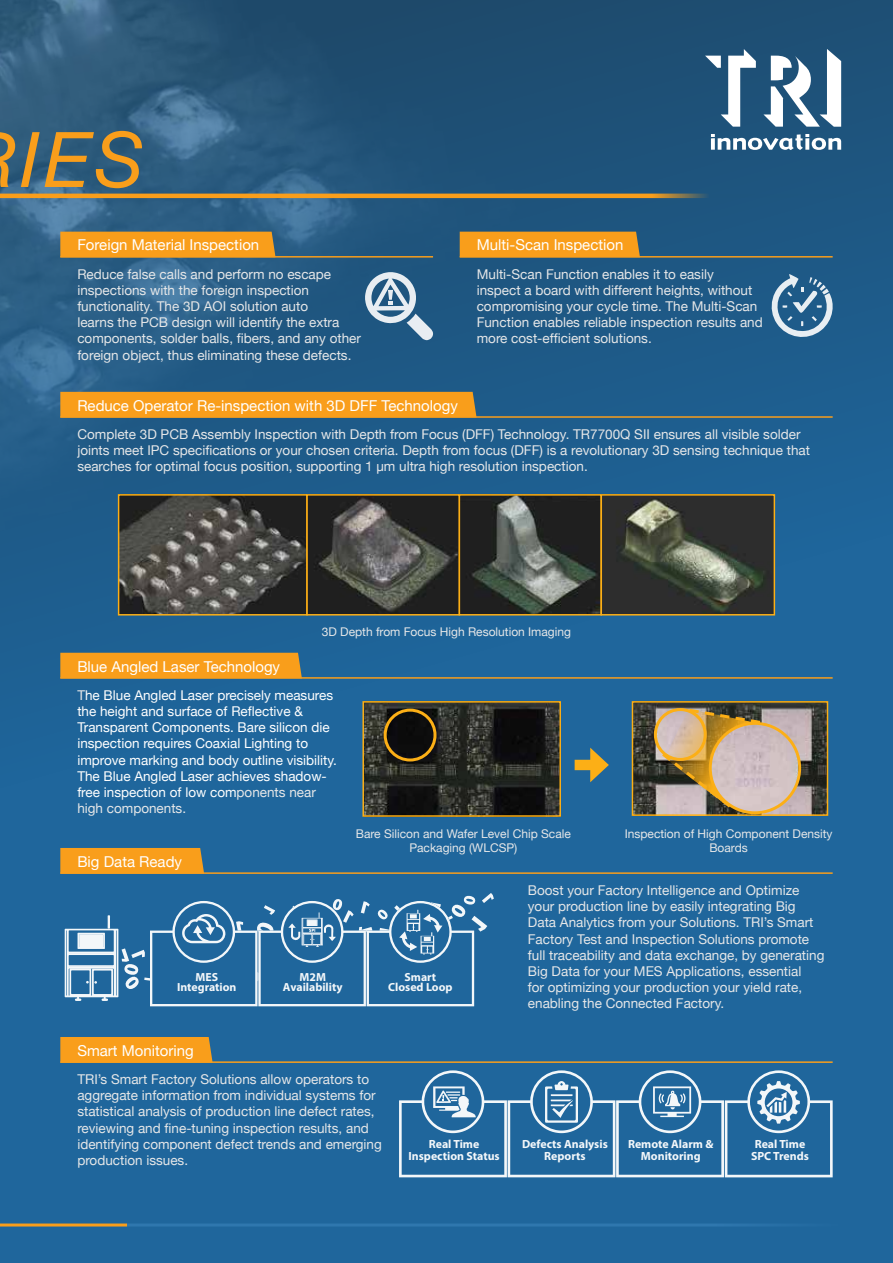
<style>
.page{position:relative;width:893px;height:1263px;background:#fff}
.page>*{position:absolute;margin:0;border:0;box-sizing:border-box;transform-origin:0 0}
.t1{font:italic 76.8px "Helvetica Neue";color:#f99e1b}
.t2{font:15px "Helvetica Neue";color:#fff}
.t3{font:13.5px/16.2px "Helvetica Neue";color:#e6e7e8}
.t4{font:13.5px/16.2px "Helvetica Neue";color:#fff}
.t5{font:12px/14.4px "Helvetica Neue";color:#e6e7e8;text-align:center}
.t6{font:700 11.85px/11.9px "Myriad Pro";color:#fff;text-align:center}
.t7{font:700 11.7px/10.5px "Myriad Pro";color:#fff;text-align:center}
.s1{color:#e6e7e8}
</style>
<div class="page">
<img style="left:0;top:0;width:893px;height:1263px">
<svg style="left:711px;top:134px;width:130px;height:16px"></svg>
<svg style="left:705px;top:49px;width:51px;height:78px"></svg>
<svg style="left:763px;top:49px;width:78px;height:78px"></svg>
<hr style="left:60px;top:256px;width:373px;height:2px;background:#f99e1b">
<div style="left:60px;top:232px;width:216px;height:25px;background:#f99e1b"></div>
<hr style="left:460px;top:256px;width:373px;height:2px;background:#f99e1b">
<div style="left:460px;top:232px;width:180px;height:24px;background:#f99e1b"></div>
<hr style="left:60px;top:416px;width:773px;height:2px;background:#f99e1b">
<div style="left:60px;top:392px;width:417px;height:25px;background:#f99e1b"></div>
<hr style="left:60px;top:677px;width:773px;height:2px;background:#f99e1b">
<div style="left:60px;top:653px;width:242px;height:25px;background:#f99e1b"></div>
<hr style="left:60px;top:1061px;width:773px;height:2px;background:#f99e1b">
<div style="left:60px;top:1037px;width:153px;height:26px;background:#f99e1b"></div>
<hr style="left:60px;top:872px;width:773px;height:2px;background:#f99e1b">
<div style="left:60px;top:848px;width:144px;height:26px;background:#f99e1b"></div>
<svg style="left:0;top:194px;width:893px;height:4px;background:#c48c32"></svg>
<hr style="left:127px;top:1223px;width:766px;height:3px;background:#2f77ae">
<hr style="left:0;top:1223px;width:127px;height:3px;background:#f99e1b">
<svg style="left:770px;top:274px;width:64px;height:64px;background:#5683a6"></svg>
<div style="left:575px;top:760px;width:23px;height:10px;background:#fcaf16"></div>
<svg style="left:590px;top:748px;width:19px;height:34px"></svg>
<svg style="left:365px;top:272px;width:68px;height:68px;background:#678ca9"></svg>
<img style="left:365px;top:704px;width:193px;height:110px">
<div style="left:362px;top:701px;width:199px;height:116px;border:2px solid #fcaf16"></div>
<div style="left:384px;top:709px;width:52px;height:52px;border:3px solid #fcaf16;border-radius:50%"></div>
<img style="left:635px;top:704px;width:190px;height:109px">
<div style="left:632px;top:701px;width:196px;height:115px;border:2px solid #fcaf16"></div>
<div style="left:654px;top:708px;width:53px;height:53px;border:3px solid #fcaf16;border-radius:50%"></div>
<img style="left:710px;top:723px;width:90px;height:90px;border-radius:45px">
<div style="left:709px;top:722px;width:92px;height:92px;border:3px solid #fcaf16;border-radius:50%"></div>
<svg style="left:659px;top:707px;width:107px;height:103px;background:#bba284"></svg>
<svg style="left:399px;top:1070px;width:434px;height:107px;background:#3f7caa"></svg>
<svg style="left:65px;top:893px;width:429px;height:113px;background:#3e7ba9"></svg>
<img style="left:121px;top:497px;width:651px;height:115px">
<div style="left:118px;top:494px;width:190px;height:121px;border:2px solid #fcaf16"></div>
<div style="left:306px;top:494px;width:154px;height:121px;border:2px solid #fcaf16"></div>
<div style="left:459px;top:494px;width:143px;height:121px;border:2px solid #fcaf16"></div>
<div style="left:600px;top:494px;width:175px;height:121px;border:2px solid #fcaf16"></div>
<h1 class="t1" style="left:20px;top:113px;width:126px">IES</h1>
<p class="t2" style="left:77px;top:236px;width:183px">Foreign Material Inspection</p>
<p class="t3" style="left:77px;top:266px;width:285px">Reduce false calls and perform no escape inspections with the foreign inspection functionality. The 3D AOI solution auto<br>learns the PCB design will identify the extra components, solder balls, fibers, and any other foreign object, thus eliminating these defects.</p>
<p class="t2" style="left:77px;top:396px;width:382px">Reduce Operator Re-inspection with 3D DFF Technology</p>
<p class="t2" style="left:477px;top:236px;width:148px">Multi-Scan Inspection</p>
<p class="t3" style="left:477px;top:266px;width:288px">Multi-Scan Function enables it to easily<br>inspect a board with different heights, without compromising your cycle time. The Multi-Scan Function enables reliable inspection results and more cost-efficient solutions.</p>
<p class="t3" style="left:77px;top:426px;width:734px">Complete 3D PCB Assembly Inspection with Depth from Focus (DFF) Technology. TR7700Q SII ensures all visible solder joints meet IPC specifications or your chosen criteria. Depth from focus (DFF) is a revolutionary 3D sensing technique that searches for optimal focus position, supporting 1 μm ultra high resolution inspection.</p>
<p class="t5" style="left:322px;top:624px;width:251px">3D Depth from Focus High Resolution Imaging</p>
<p class="t2" style="left:77px;top:657px;width:204px">Blue Angled Laser Technology</p>
<p class="t2" style="left:235px;top:657px;width:10px">n</p>
<p class="t4" style="left:77px;top:687px;width:261px"><span class="s1">T</span>he Blue Angled Laser precisely measures the height and surface of Reflective &amp; Transparent Components. Bare silicon die inspection requires Coaxial Lighting to improve marking and body outline visibility.<br>The Blue Angled Laser achieves shadow&shy;free inspection of low com<span class="s1">ponents near high components.</span></p>
<p class="t2" style="left:77px;top:852px;width:106px">Big Data Ready</p>
<p class="t5" style="left:356px;top:826px;width:217px">Bare Silicon and Wafer Level Chip Scale<br>Packaging (WLCSP)</p>
<p class="t5" style="left:625px;top:826px;width:209px">Inspection of High Component Density<br>Boards</p>
<p class="t7" style="left:177px;top:971px;width:61px">MES<br>Integration</p>
<p class="t7" style="left:388px;top:971px;width:66px">Smart<br>Closed Loop</p>
<p class="t7" style="left:283px;top:971px;width:61px">M2M<br>Availability</p>
<p class="t2" style="left:77px;top:1041px;width:118px">Smart Monitoring</p>
<p class="t3" style="left:528px;top:882px;width:298px">Boost your Factory Intelligence and Optimize your production line by easily integrating Big Data Analytics from your Solutions. TRI’s Smart Factory Test and Inspection Solutions promote full traceability and data exchange, by generating Big Data for your MES Applications, essential<br>for optimizing your production your yield rate, enabling the Connected Factory.</p>
<p class="t3" style="left:77px;top:1071px;width:306px">TRI’s Smart Factory Solutions allow operators to aggregate information from individual systems for statistical analysis of production line defect rates, reviewing and fine-tuning inspection results, and identifying component defect trends and emerging production issues.</p>
<p class="t6" style="left:408px;top:1138px;width:93px">Real Time<br>Inspection Status</p>
<p class="t6" style="left:522px;top:1138px;width:87px">Defects Analysis<br>Reports</p>
<p class="t6" style="left:628px;top:1138px;width:87px">Remote Alarm &amp;<br>Monitoring</p>
<p class="t6" style="left:751px;top:1138px;width:59px">Real Time<br>SPC Trends</p>
</div>
